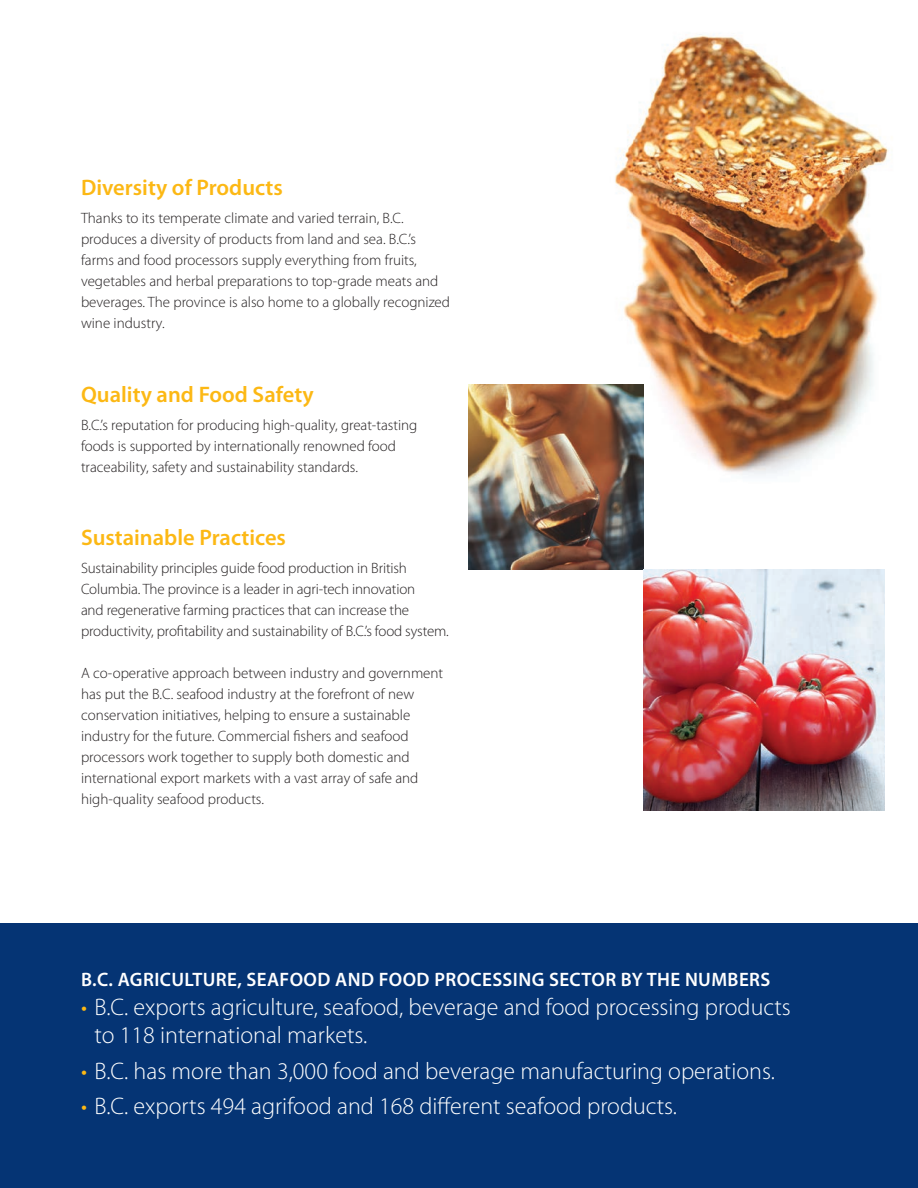
<style>
.page{position:relative;width:918px;height:1188px;background:#fff}
.page>*{position:absolute;margin:0;border:0;box-sizing:border-box;transform-origin:0 0}
.t1{font:300 24px/28.8px "Myriad Pro";color:#fff}
.t2{font:600 22.5px "Myriad Pro";color:#fcb814}
.t3{font:600 19.5px "Myriad Pro";letter-spacing:.02em;color:#fff}
.t4{font:300 15px/21px "Myriad Pro";color:#231f20}
.s1{color:#fcb814}
</style>
<div class="page">
<div style="left:0;top:923px;width:918px;height:265px;background:#053474"></div>
<img style="left:559px;top:34px;width:330px;height:442px">
<img style="left:469px;top:385px;width:175px;height:184px">
<img style="left:644px;top:569px;width:241px;height:241px">
<p class="t2" style="left:81px;top:175px;width:203px">Diversity of Products</p>
<p class="t4" style="left:81px;top:208px;width:371px">Thanks to its temperate climate and varied terrain, B.C. produces a diversity of products from land and sea. B.C.’s farms and food processors supply everything from fruits, vegetables and herbal preparations to top-grade meats and beverages. The province is also home to a globally recognized wine industry.</p>
<p class="t2" style="left:81px;top:382px;width:234px">Quality and Food Safety</p>
<p class="t4" style="left:81px;top:414px;width:338px">B.C.’s reputation for producing high-quality, great-tasting foods is supported by internationally renowned food traceability, safety and sustainability standards.</p>
<p class="t2" style="left:81px;top:525px;width:206px">Sustainable Practices</p>
<p class="t4" style="left:81px;top:558px;width:369px">Sustainability principles guide food production in British Columbia. The province is a leader in agri-tech innovation<br>and regenerative farming practices that can increase the productivity, profitability and sustainability of B.C.’s food system.</p>
<p class="t4" style="left:81px;top:663px;width:364px">A co-operative approach between industry and government has put the B.C. seafood industry at the forefront of new conservation initiatives, helping to ensure a sustainable industry for the future. Commercial fishers and seafood processors work together to supply both domestic and international export markets with a vast array of safe and high-quality seafood products.</p>
<p class="t3" style="left:81px;top:968px;width:691px">B.C. AGRICULTURE, SEAFOOD AND FOOD PROCESSING SECTOR BY THE NUMBERS</p>
<p class="t1" style="left:94px;top:993px;width:698px;text-indent:-14px"><span class="s1">•</span> B.C. exports agriculture, seafood, beverage and food processing products to 118 international markets.</p>
<p class="t1" style="left:81px;top:1057px;width:695px"><span class="s1">•</span> B.C. has more than 3,000 food and beverage manufacturing operations.</p>
<p class="t1" style="left:81px;top:1092px;width:598px"><span class="s1">•</span> B.C. exports 494 agrifood and 168 different seafood products.</p>
</div>
